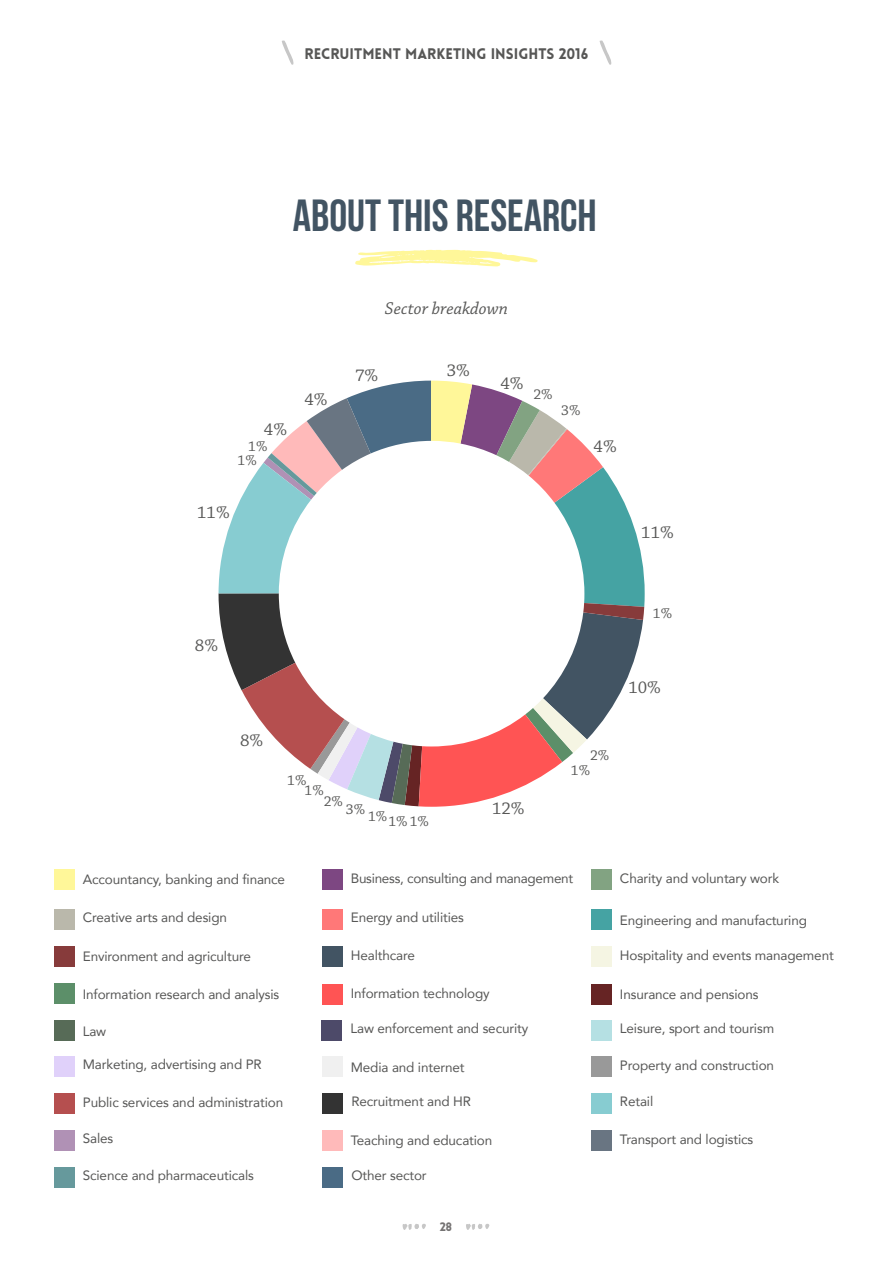
<style>
.page{position:relative;width:893px;height:1263px;background:#fff}
.page>*{position:absolute;margin:0;border:0;box-sizing:border-box;transform-origin:0 0}
.t1{font:45px "Bebas Neue";color:#425463}
.t2{font:18px "Chaparral Pro";color:#575756}
.t3{font:italic 18px "Chaparral Pro";color:#575756}
.t4{font:900 15px "Lovelo";color:#575756}
.t5{font:15px "Chaparral Pro";color:#575756}
.t6{font:13.5px "Avenir";letter-spacing:-.01em;color:#575756}
.t7{font:900 12px "Lovelo";color:#757373}
</style>
<div class="page">
<svg style="left:282px;top:40px;width:12px;height:25px"></svg>
<svg style="left:599px;top:40px;width:13px;height:25px"></svg>
<svg style="left:402px;top:1224px;width:24px;height:6px"></svg>
<svg style="left:466px;top:1224px;width:23px;height:6px"></svg>
<svg style="left:219px;top:381px;width:426px;height:426px"></svg>
<div style="left:591px;top:870px;width:21px;height:20px;background:#82a382"></div>
<div style="left:322px;top:909px;width:20px;height:20px;background:#ff7878"></div>
<div style="left:54px;top:946px;width:20px;height:21px;background:#873b3b"></div>
<div style="left:591px;top:946px;width:21px;height:21px;background:#f5f5e3"></div>
<div style="left:322px;top:984px;width:20px;height:20px;background:#ff5454"></div>
<div style="left:54px;top:1020px;width:20px;height:20px;background:#576b57"></div>
<div style="left:591px;top:1020px;width:21px;height:20px;background:#b5e0e3"></div>
<div style="left:322px;top:1056px;width:20px;height:20px;background:#f0f0f0"></div>
<div style="left:54px;top:870px;width:20px;height:20px;background:#fff799"></div>
<div style="left:591px;top:1093px;width:21px;height:20px;background:#87ccd1"></div>
<div style="left:54px;top:1167px;width:20px;height:20px;background:#66999c"></div>
<div style="left:591px;top:1130px;width:21px;height:20px;background:#697582"></div>
<div style="left:322px;top:870px;width:20px;height:20px;background:#7d4782"></div>
<div style="left:54px;top:909px;width:20px;height:20px;background:#bab8ab"></div>
<div style="left:591px;top:909px;width:21px;height:20px;background:#45a3a3"></div>
<div style="left:322px;top:946px;width:20px;height:21px;background:#425463"></div>
<div style="left:54px;top:983px;width:20px;height:20px;background:#5c8f69"></div>
<div style="left:54px;top:1093px;width:20px;height:20px;background:#b54f4f"></div>
<div style="left:322px;top:1020px;width:20px;height:20px;background:#4d4a69"></div>
<div style="left:54px;top:1056px;width:20px;height:20px;background:#e0d1fa"></div>
<div style="left:591px;top:1056px;width:21px;height:20px;background:#999"></div>
<div style="left:323px;top:1093px;width:20px;height:20px;background:#333"></div>
<div style="left:54px;top:1130px;width:20px;height:20px;background:#b091b5"></div>
<div style="left:322px;top:1130px;width:20px;height:20px;background:#ffbaba"></div>
<div style="left:323px;top:1167px;width:20px;height:20px;background:#4a6b85"></div>
<div style="left:591px;top:984px;width:21px;height:20px;background:#662424"></div>
<svg style="left:355px;top:250px;width:183px;height:16px"></svg>
<p class="t4" style="left:305px;top:45px;width:285px">RECRUITMENT MARKETING INSIGHTS 2016</p>
<h1 class="t1" style="left:293px;top:191px;width:305px">ABOUT THIS RESEARCH</h1>
<h2 class="t2" style="left:264px;top:419px;width:25px">4%</h2>
<p class="t5" style="left:248px;top:438px;width:21px">1%</p>
<p class="t5" style="left:238px;top:452px;width:21px">1%</p>
<h2 class="t2" style="left:197px;top:502px;width:34px">11%</h2>
<h2 class="t2" style="left:304px;top:389px;width:25px">4%</h2>
<h2 class="t3" style="left:385px;top:299px;width:125px">Sector breakdown</h2>
<h2 class="t2" style="left:355px;top:365px;width:25px">7%</h2>
<h2 class="t2" style="left:447px;top:360px;width:25px">3%</h2>
<h2 class="t2" style="left:500px;top:373px;width:25px">4%</h2>
<p class="t5" style="left:533px;top:386px;width:21px">2%</p>
<p class="t5" style="left:561px;top:402px;width:21px">3%</p>
<h2 class="t2" style="left:594px;top:436px;width:25px">4%</h2>
<h2 class="t2" style="left:641px;top:522px;width:34px">11%</h2>
<h2 class="t2" style="left:195px;top:635px;width:25px">8%</h2>
<h2 class="t2" style="left:240px;top:731px;width:25px">8%</h2>
<p class="t5" style="left:287px;top:771px;width:21px">1%</p>
<p class="t5" style="left:304px;top:782px;width:21px">1%</p>
<p class="t5" style="left:324px;top:793px;width:21px">2%</p>
<p class="t5" style="left:346px;top:810px;width:85px">3% 1%1%1%</p>
<h2 class="t2" style="left:492px;top:798px;width:34px">12%</h2>
<p class="t5" style="left:653px;top:604px;width:21px">1%</p>
<h2 class="t2" style="left:628px;top:677px;width:34px">10%</h2>
<p class="t5" style="left:590px;top:747px;width:21px">2%</p>
<p class="t5" style="left:571px;top:762px;width:21px">1%</p>
<p class="t6" style="left:83px;top:869px;width:204px">Accountancy, banking and finance</p>
<p class="t6" style="left:351px;top:868px;width:224px">Business, consulting and management</p>
<p class="t6" style="left:620px;top:868px;width:161px">Charity and voluntary work</p>
<p class="t6" style="left:351px;top:907px;width:115px">Energy and utilities</p>
<p class="t6" style="left:83px;top:907px;width:146px">Creative arts and design</p>
<p class="t6" style="left:620px;top:909px;width:189px">Engineering and manufacturing</p>
<p class="t6" style="left:351px;top:944px;width:66px">Healthcare</p>
<p class="t6" style="left:83px;top:983px;width:198px">Information research and analysis</p>
<p class="t6" style="left:620px;top:944px;width:215px">Hospitality and events management</p>
<p class="t6" style="left:83px;top:945px;width:170px">Environment and agriculture</p>
<p class="t6" style="left:351px;top:982px;width:140px">Information technology</p>
<p class="t6" style="left:620px;top:983px;width:140px">Insurance and pensions</p>
<p class="t6" style="left:351px;top:1018px;width:179px">Law enforcement and security</p>
<p class="t6" style="left:83px;top:1020px;width:25px">Law</p>
<p class="t6" style="left:620px;top:1018px;width:156px">Leisure, sport and tourism</p>
<p class="t6" style="left:351px;top:1056px;width:115px">Media and internet</p>
<p class="t6" style="left:83px;top:1054px;width:181px">Marketing, advertising and PR</p>
<p class="t6" style="left:620px;top:1055px;width:156px">Property and construction</p>
<p class="t6" style="left:351px;top:1091px;width:121px">Recruitment and HR</p>
<p class="t6" style="left:83px;top:1128px;width:32px">Sales</p>
<p class="t6" style="left:351px;top:1130px;width:143px">Teaching and education</p>
<p class="t6" style="left:351px;top:1165px;width:77px">Other sector</p>
<p class="t6" style="left:620px;top:1091px;width:35px">Retail</p>
<p class="t6" style="left:83px;top:1092px;width:202px">Public services and administration</p>
<p class="t6" style="left:620px;top:1129px;width:135px">Transport and logistics</p>
<p class="t6" style="left:83px;top:1165px;width:173px">Science and pharmaceuticals</p>
<p class="t7" style="left:440px;top:1219px;width:14px">28</p>
</div>
